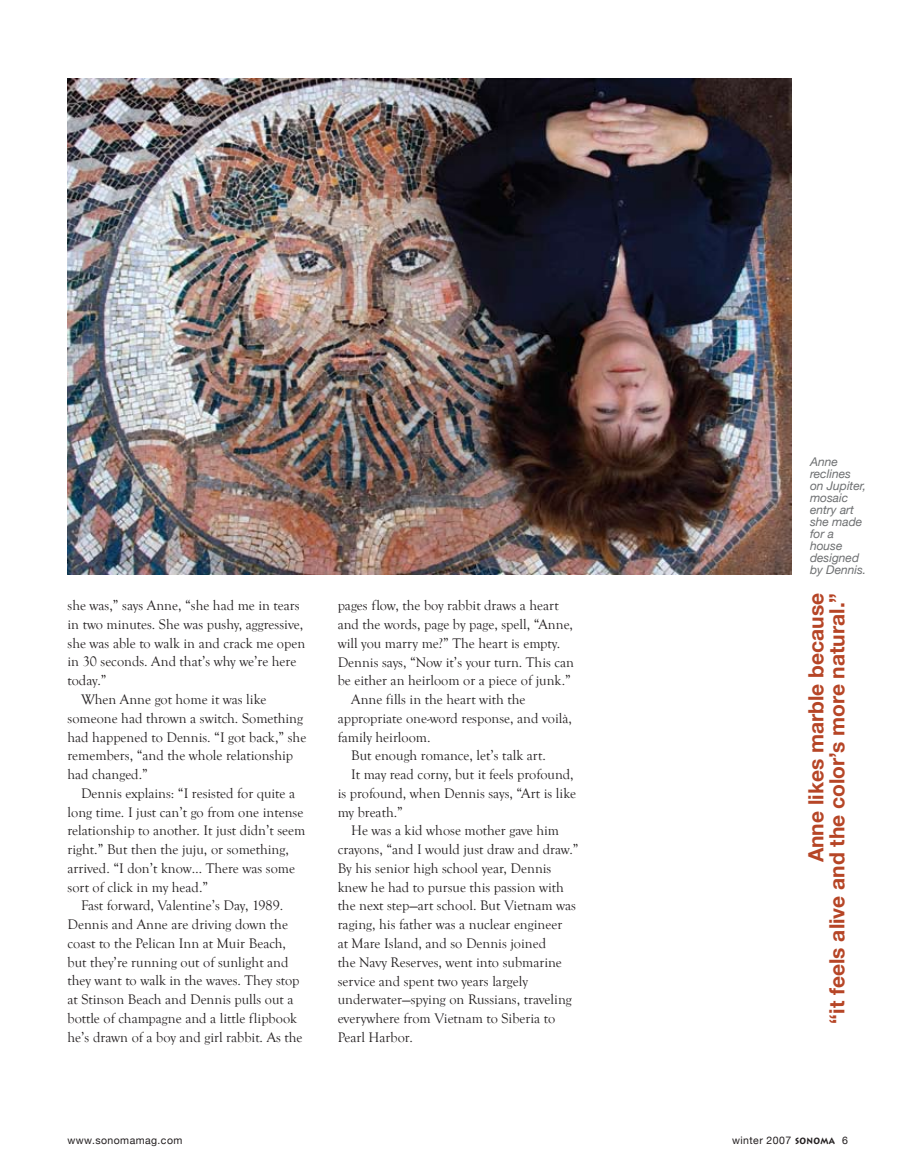
<style>
.page{position:relative;width:905px;height:1175px;background:#fff}
.page>*{position:absolute;margin:0;border:0;box-sizing:border-box;transform-origin:0 0}
.t1{font:700 21px/21px "Helvetica Neue";color:#b64526;text-align:right}
.t2{font:14.25px "Goudy Old Style T";color:#231f20}
.t3{font:italic 12px/12px "Helvetica Neue";color:#6d6f71}
.t4{font:10.5px "Helvetica Neue";letter-spacing:.04em;color:#231f20}
.s1{font-family:"Lithos Pro";font-weight:700}
</style>
<div class="page">
<img style="left:68px;top:78px;width:723px;height:496px">
<p class="t2" style="left:68px;top:597px;width:234px">she was,” says Anne, “she had me in tears</p>
<p class="t2" style="left:68px;top:616px;width:237px">in two minutes. She was pushy, aggressive,</p>
<p class="t2" style="left:68px;top:635px;width:239px">she was able to walk in and crack me open</p>
<p class="t2" style="left:68px;top:653px;width:230px">in 30 seconds. And that’s why we’re here</p>
<p class="t2" style="left:68px;top:672px;width:41px">today.”</p>
<p class="t2" style="left:81px;top:691px;width:187px">When Anne got home it was like</p>
<p class="t2" style="left:68px;top:710px;width:237px">someone had thrown a switch. Something</p>
<p class="t2" style="left:68px;top:728px;width:240px">had happened to Dennis. “I got back,” she</p>
<p class="t2" style="left:68px;top:747px;width:227px">remembers, “and the whole relationship</p>
<p class="t2" style="left:68px;top:766px;width:82px">had changed.”</p>
<p class="t2" style="left:81px;top:785px;width:215px">Dennis explains: “I resisted for quite a</p>
<p class="t2" style="left:68px;top:803px;width:237px">long time. I just can’t go from one intense</p>
<p class="t2" style="left:68px;top:822px;width:239px">relationship to another. It just didn’t seem</p>
<p class="t2" style="left:68px;top:841px;width:223px">right.” But then the juju, or something,</p>
<p class="t2" style="left:68px;top:860px;width:229px">arrived. “I don’t know… There was some</p>
<p class="t2" style="left:68px;top:878px;width:142px">sort of click in my head.”</p>
<p class="t2" style="left:81px;top:897px;width:204px">Fast forward, Valentine’s Day, 1989.</p>
<p class="t2" style="left:68px;top:916px;width:222px">Dennis and Anne are driving down the</p>
<p class="t2" style="left:68px;top:935px;width:220px">coast to the Pelican Inn at Muir Beach,</p>
<p class="t2" style="left:68px;top:954px;width:222px">but they’re running out of sunlight and</p>
<p class="t2" style="left:68px;top:972px;width:233px">they want to walk in the waves. They stop</p>
<p class="t2" style="left:68px;top:991px;width:227px">at Stinson Beach and Dennis pulls out a</p>
<p class="t2" style="left:68px;top:1010px;width:231px">bottle of champagne and a little flipbook</p>
<p class="t2" style="left:68px;top:1029px;width:236px">he’s drawn of a boy and girl rabbit. As the</p>
<p class="t2" style="left:337px;top:597px;width:223px">pages flow, the boy rabbit draws a heart</p>
<p class="t2" style="left:337px;top:616px;width:237px">and the words, page by page, spell, “Anne,</p>
<p class="t2" style="left:337px;top:635px;width:224px">will you marry me?” The heart is empty.</p>
<p class="t2" style="left:337px;top:654px;width:238px">Dennis says, “Now it’s your turn. This can</p>
<p class="t2" style="left:337px;top:672px;width:235px">be either an heirloom or a piece of junk.”</p>
<p class="t2" style="left:351px;top:691px;width:176px">Anne fills in the heart with the</p>
<p class="t2" style="left:337px;top:710px;width:236px">appropriate one-word response, and voilà,</p>
<p class="t2" style="left:337px;top:729px;width:94px">family heirloom.</p>
<p class="t2" style="left:351px;top:747px;width:196px">But enough romance, let’s talk art.</p>
<p class="t2" style="left:351px;top:766px;width:224px">It may read corny, but it feels profound,</p>
<p class="t2" style="left:337px;top:785px;width:240px">is profound, when Dennis says, “Art is like</p>
<p class="t2" style="left:337px;top:804px;width:67px">my breath.”</p>
<p class="t2" style="left:351px;top:822px;width:209px">He was a kid whose mother gave him</p>
<p class="t2" style="left:337px;top:841px;width:242px">crayons, “and I would just draw and draw.”</p>
<p class="t2" style="left:337px;top:860px;width:215px">By his senior high school year, Dennis</p>
<p class="t2" style="left:337px;top:879px;width:228px">knew he had to pursue this passion with</p>
<p class="t2" style="left:337px;top:897px;width:240px">the next step—art school. But Vietnam was</p>
<p class="t2" style="left:337px;top:916px;width:226px">raging, his father was a nuclear engineer</p>
<p class="t2" style="left:337px;top:935px;width:210px">at Mare Island, and so Dennis joined</p>
<p class="t2" style="left:337px;top:954px;width:226px">the Navy Reserves, went into submarine</p>
<p class="t2" style="left:337px;top:972px;width:192px">service and spent two years largely</p>
<p class="t2" style="left:337px;top:991px;width:236px">underwater—spying on Russians, traveling</p>
<p class="t2" style="left:337px;top:1010px;width:219px">everywhere from Vietnam to Siberia to</p>
<p class="t2" style="left:337px;top:1029px;width:77px">Pearl Harbor.</p>
<p class="t3" style="left:810px;top:456px;width:58px">Anne reclines on Jupiter, mosaic entry art she made for a house designed by Dennis.</p>
<h1 class="t1" style="left:805px;top:1023px;width:432px;rotate:-90deg">Anne likes marble because<br>“it feels alive and the color’s more natural.”</h1>
<p class="t4" style="left:68px;top:1134px;width:116px">www.sonomamag.com</p>
<p class="t4" style="left:732px;top:1134px;width:117px">winter 2007 <span class="s1">SONOMA</span> 6</p>
</div>
